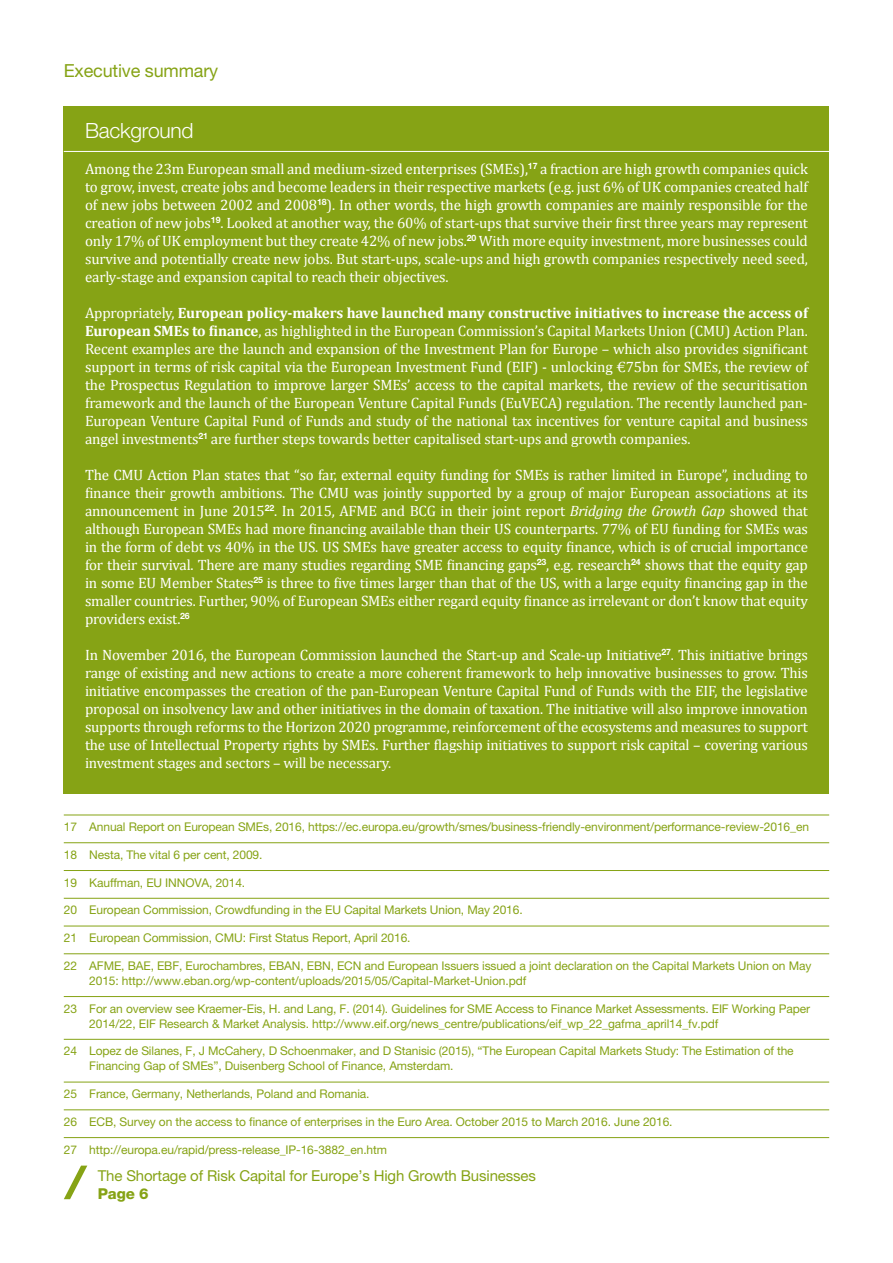
<style>
.page{position:relative;width:893px;height:1263px;background:#fff}
.page>*{position:absolute;margin:0;border:0;box-sizing:border-box;transform-origin:0 0}
.t1{font:300 21px "Helvetica Neue LT Pro";letter-spacing:-.01em;color:#fff}
.t2{font:18px "Helvetica Neue LT Pro";letter-spacing:-.01em;color:#86a315}
.t3{font:15px/18px "Cambria";letter-spacing:-.015em;color:#fff;text-align:justify}
.t4{font:15px "Helvetica Neue LT Pro";letter-spacing:-.01em;color:#86a315}
.t5{font:800 15px "Helvetica Neue LT Pro";color:#86a315}
.t6{font:12px/15px "Helvetica Neue LT Pro";letter-spacing:-.01em;color:#86a315}
.s1{font-weight:700}
.s2{font-style:italic}
</style>
<div class="page">
<svg style="left:64px;top:1165px;width:23px;height:34px"></svg>
<div style="left:64px;top:106px;width:765px;height:688px;background:#86a315"></div>
<hr style="left:64px;top:151px;width:765px;height:1px;background:#fff">
<hr style="left:64px;top:815px;width:765px;height:1px;background:#86a315">
<hr style="left:64px;top:842px;width:765px;height:1px;background:#86a315">
<hr style="left:64px;top:870px;width:765px;height:1px;background:#86a315">
<hr style="left:64px;top:898px;width:765px;height:1px;background:#86a315">
<hr style="left:64px;top:926px;width:765px;height:1px;background:#86a315">
<hr style="left:64px;top:953px;width:765px;height:1px;background:#86a315">
<hr style="left:64px;top:996px;width:765px;height:1px;background:#86a315">
<hr style="left:64px;top:1039px;width:765px;height:1px;background:#86a315">
<hr style="left:64px;top:1082px;width:765px;height:1px;background:#86a315">
<hr style="left:64px;top:1109px;width:765px;height:1px;background:#86a315">
<hr style="left:64px;top:1137px;width:765px;height:1px;background:#86a315">
<p class="t2" style="left:64px;top:59px;width:156px">Executive summary</p>
<h1 class="t1" style="left:85px;top:118px;width:110px">Background</h1>
<p class="t3" style="left:85px;top:160px;width:724px">Among the 23m European small and medium-sized enterprises (SMEs),<sup>17</sup> a fraction are high growth companies quick to grow, invest, create jobs and become leaders in their respective markets (e.g. just 6% of UK companies created half of new jobs between 2002 and 2008<sup>18</sup>). In other words, the high growth companies are mainly responsible for the creation of new jobs<sup>19</sup>. Looked at another way, the 60% of start-ups that survive their first three years may represent only 17% of UK employment but they create 42% of new jobs.<sup>20</sup> With more equity investment, more businesses could survive and potentially create new jobs. But start-ups, scale-ups and high growth companies respectively need seed, early-stage and expansion capital to reach their objectives.</p>
<p class="t3" style="left:85px;top:304px;width:724px">Appropriately, <span class="s1">European policy-makers have launched many constructive initiatives to increase the access of European SMEs to finance</span>, as highlighted in the European Commission’s Capital Markets Union (CMU) Action Plan.<br>Recent examples are the launch and expansion of the Investment Plan for Europe – which also provides significant support in terms of risk capital via the European Investment Fund (EIF) - unlocking €75bn for SMEs, the review of the Prospectus Regulation to improve larger SMEs’ access to the capital markets, the review of the securitisation framework and the launch of the European Venture Capital Funds (EuVECA) regulation. The recently launched pan-European Venture Capital Fund of Funds and study of the national tax incentives for venture capital and business angel investments<sup>21</sup> are further steps towards better capitalised start-ups and growth companies.</p>
<p class="t3" style="left:85px;top:466px;width:724px">The CMU Action Plan states that “so far, external equity funding for SMEs is rather limited in Europe”, including to finance their growth ambitions. The CMU was jointly supported by a group of major European associations at its announcement in June 2015<sup>22</sup>. In 2015, AFME and BCG in their joint report <span class="s2">Bridging the Growth Gap</span> showed that although European SMEs had more financing available than their US counterparts. 77% of EU funding for SMEs was in the form of debt vs 40% in the US. US SMEs have greater access to equity finance, which is of crucial importance for their survival. There are many studies regarding SME financing gaps<sup>23</sup>, e.g. research<sup>24</sup> shows that the equity gap in some EU Member States<sup>25</sup> is three to five times larger than that of the US, with a large equity financing gap in the smaller countries. Further, 90% of European SMEs either regard equity finance as irrelevant or don’t know that equity providers exist.<sup>26</sup></p>
<p class="t3" style="left:85px;top:646px;width:724px">In November 2016, the European Commission launched the Start-up and Scale-up Initiative<sup>27</sup>. This initiative brings range of existing and new actions to create a more coherent framework to help innovative businesses to grow. This initiative encompasses the creation of the pan-European Venture Capital Fund of Funds with the EIF, the legislative proposal on insolvency law and other initiatives in the domain of taxation. The initiative will also improve innovation supports through reforms to the Horizon 2020 programme, reinforcement of the ecosystems and measures to support the use of Intellectual Property rights by SMEs. Further flagship initiatives to support risk capital – covering various investment stages and sectors – will be necessary.</p>
<p class="t6" style="left:64px;top:819px;width:747px">17 Annual Report on European SMEs, 2016, https://ec.europa.eu/growth/smes/business-friendly-environment/performance-review-2016_en</p>
<p class="t6" style="left:64px;top:847px;width:200px">18 Nesta, The vital 6 per cent, 2009.</p>
<p class="t6" style="left:64px;top:875px;width:183px">19 Kauffman, EU INNOVA, 2014.</p>
<p class="t6" style="left:64px;top:902px;width:460px">20 European Commission, Crowdfunding in the EU Capital Markets Union, May 2016.</p>
<p class="t6" style="left:64px;top:930px;width:348px">21 European Commission, CMU: First Status Report, April 2016.</p>
<p class="t6" style="left:89px;top:958px;width:723px;text-indent:-26px">22 AFME, BAE, EBF, Eurochambres, EBAN, EBN, ECN and European Issuers issued a joint declaration on the Capital Markets Union on May<br>2015: http://www.eban.org/wp-content/uploads/2015/05/Capital-Market-Union.pdf</p>
<p class="t6" style="left:89px;top:1001px;width:722px;text-indent:-26px">23 For an overview see Kraemer-Eis, H. and Lang, F. (2014). Guidelines for SME Access to Finance Market Assessments. EIF Working Paper<br>2014/22, EIF Research &amp; Market Analysis. http://www.eif.org/news_centre/publications/eif_wp_22_gafma_april14_fv.pdf</p>
<p class="t6" style="left:89px;top:1043px;width:706px;text-indent:-26px">24 Lopez de Silanes, F, J McCahery, D Schoenmaker, and D Stanisic (2015), “The European Capital Markets Study: The Estimation of the<br>Financing Gap of SMEs”, Duisenberg School of Finance, Amsterdam.</p>
<p class="t6" style="left:64px;top:1086px;width:307px">25 France, Germany, Netherlands, Poland and Romania.</p>
<p class="t6" style="left:64px;top:1114px;width:610px">26 ECB, Survey on the access to finance of enterprises in the Euro Area. October 2015 to March 2016. June 2016.</p>
<p class="t6" style="left:64px;top:1142px;width:325px">27 http://europa.eu/rapid/press-release_IP-16-3882_en.htm</p>
<p class="t4" style="left:98px;top:1167px;width:440px">The Shortage of Risk Capital for Europe’s High Growth Businesses</p>
<p class="t5" style="left:98px;top:1185px;width:52px">Page 6</p>
</div>
